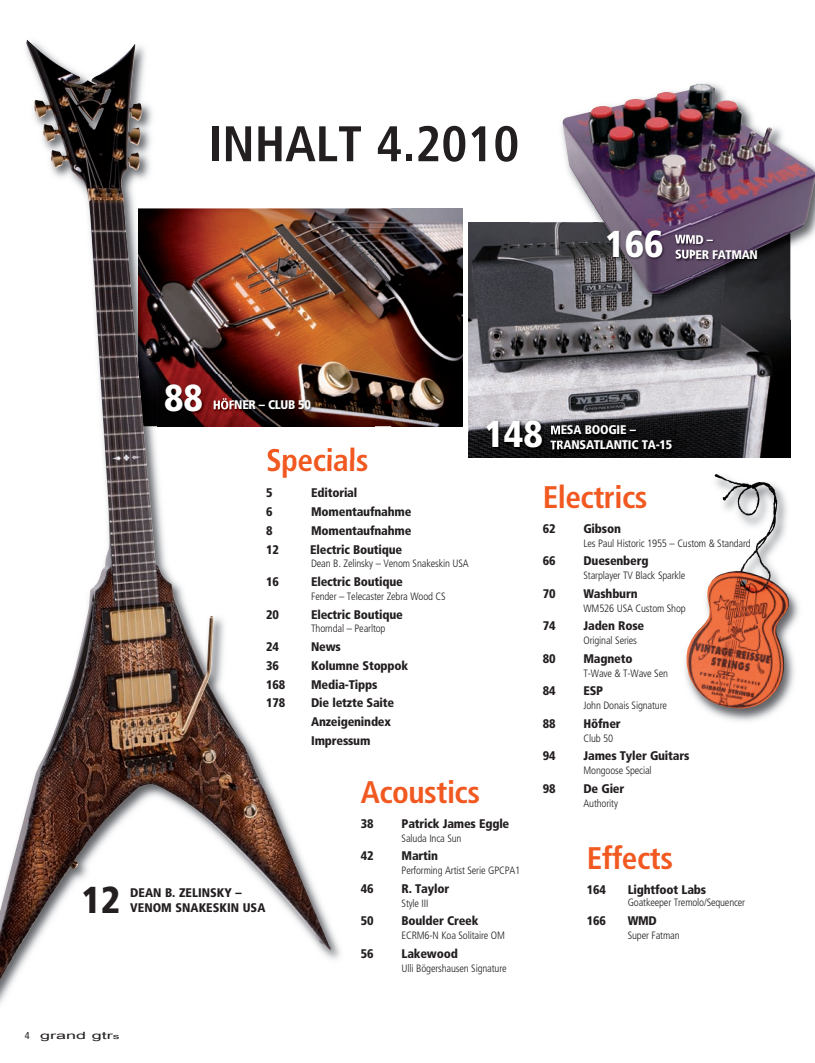
<style>
.page{position:relative;width:815px;height:1063px;background:#fff}
.page>*{position:absolute;margin:0;border:0;box-sizing:border-box;transform-origin:0 0}
.t1{font:700 condensed 50px "Frutiger LT Std";color:#231f20}
.t2{font:900 condensed 37.5px "Frutiger LT Std";color:#fff}
.t3{font:900 condensed 37.5px "Frutiger LT Std";color:#231f20}
.t4{font:700 condensed 31.25px "Frutiger LT Std";letter-spacing:-.015em;color:#f15921}
.t5{font:900 condensed 12.5px/18.8px "Frutiger LT Std";letter-spacing:-.015em;color:#231f20}
.t6{font:900 condensed 12.5px "Frutiger LT Std";letter-spacing:-.015em;color:#fff}
.t7{font:300 condensed 10.62px "Frutiger LT Std";letter-spacing:-.015em;color:#231f20}
.t8{font:10px "Arial";color:#231f20;scale:1.8 1}
.s1{font-family:"Frutiger LT Std";font-stretch:condensed}
.s2{font-size:7.5px}
</style>
<div class="page">
<img style="left:705px;top:378px;width:94px;height:343px">
<img style="left:685px;top:473px;width:92px;height:235px">
<img style="left:391px;top:209px;width:72px;height:217px">
<img style="left:0;top:208px;width:391px;height:796px">
<img style="left:325px;top:209px;width:66px;height:217px">
<img style="left:0;top:40px;width:325px;height:895px">
<img style="left:468px;top:222px;width:322px;height:236px">
<img style="left:546px;top:420px;width:146px;height:87px">
<img style="left:469px;top:420px;width:77px;height:38px">
<img style="left:469px;top:411px;width:92px;height:9px">
<svg style="left:551px;top:426px;width:10px;height:9px"></svg>
<svg style="left:550px;top:441px;width:11px;height:9px"></svg>
<img style="left:208px;top:450px;width:166px;height:10px">
<img style="left:158px;top:395px;width:216px;height:55px">
<img style="left:268px;top:448px;width:99px;height:12px">
<img style="left:158px;top:375px;width:74px;height:20px">
<img style="left:214px;top:398px;width:18px;height:11px">
<img style="left:530px;top:222px;width:260px;height:98px">
<img style="left:562px;top:84px;width:253px;height:210px">
<img style="left:691px;top:229px;width:97px;height:48px">
<img style="left:599px;top:248px;width:92px;height:48px">
<img style="left:603px;top:221px;width:88px;height:73px">
<img style="left:675px;top:235px;width:16px;height:9px">
<img style="left:676px;top:250px;width:15px;height:9px">
<h1 class="t1" style="left:208px;top:124px;width:312px">INHALT 4.2010</h1>
<h2 class="t2" style="left:164px;top:383px;width:41px">88</h2>
<p class="t6" style="left:213px;top:400px;width:100px">HÖFNER – CLUB 50</p>
<h2 class="t2" style="left:605px;top:229px;width:60px">166</h2>
<p class="t6" style="left:675px;top:234px;width:40px">WMD –</p>
<p class="t6" style="left:675px;top:249px;width:84px">SUPER FATMAN</p>
<h2 class="t2" style="left:484px;top:419px;width:60px">148</h2>
<p class="t6" style="left:550px;top:425px;width:87px">MESA BOOGIE –</p>
<p class="t6" style="left:550px;top:440px;width:124px">TRANSATLANTIC TA-15</p>
<h3 class="t4" style="left:266px;top:448px;width:104px">Specials</h3>
<p class="t5" style="left:266px;top:485px;width:8px">5</p>
<p class="t5" style="left:311px;top:485px;width:48px">Editorial</p>
<p class="t5" style="left:266px;top:503px;width:8px">6</p>
<p class="t5" style="left:311px;top:503px;width:102px">Momentaufnahme</p>
<p class="t5" style="left:266px;top:522px;width:8px">8</p>
<p class="t5" style="left:311px;top:522px;width:102px">Momentaufnahme</p>
<p class="t5" style="left:266px;top:541px;width:14px">12</p>
<p class="t5" style="left:310px;top:541px;width:93px">Electric Boutique</p>
<p class="t7" style="left:311px;top:559px;width:159px">Dean B. Zelinsky – Venom Snakeskin USA</p>
<p class="t5" style="left:266px;top:573px;width:14px">16</p>
<p class="t5" style="left:311px;top:573px;width:93px">Electric Boutique</p>
<p class="t7" style="left:311px;top:592px;width:136px">Fender – Telecaster Zebra Wood CS</p>
<p class="t5" style="left:266px;top:606px;width:14px">20</p>
<p class="t5" style="left:311px;top:606px;width:93px">Electric Boutique</p>
<p class="t7" style="left:311px;top:624px;width:76px">Thorndal – Pearltop</p>
<p class="t5" style="left:266px;top:638px;width:14px">24</p>
<p class="t5" style="left:311px;top:638px;width:31px">News</p>
<p class="t5" style="left:266px;top:657px;width:14px">36</p>
<p class="t5" style="left:311px;top:657px;width:99px">Kolumne Stoppok</p>
<p class="t5" style="left:266px;top:676px;width:21px">168</p>
<p class="t5" style="left:311px;top:676px;width:68px">Media-Tipps</p>
<p class="t5" style="left:266px;top:695px;width:21px">178</p>
<p class="t5" style="left:311px;top:695px;width:85px">Die letzte Saite<br>Anzeigenindex<br>Impressum</p>
<h3 class="t4" style="left:543px;top:484px;width:106px">Electrics</h3>
<p class="t5" style="left:543px;top:520px;width:14px">62</p>
<p class="t5" style="left:583px;top:520px;width:39px">Gibson</p>
<p class="t7" style="left:583px;top:539px;width:169px">Les Paul Historic 1955 – Custom &amp; Standard</p>
<p class="t5" style="left:543px;top:553px;width:14px">66</p>
<p class="t5" style="left:583px;top:553px;width:67px">Duesenberg</p>
<p class="t7" style="left:583px;top:571px;width:103px">Starplayer TV Black Sparkle</p>
<p class="t5" style="left:543px;top:585px;width:14px">70</p>
<p class="t5" style="left:583px;top:585px;width:56px">Washburn</p>
<p class="t7" style="left:583px;top:604px;width:104px">WM526 USA Custom Shop</p>
<p class="t5" style="left:543px;top:618px;width:14px">74</p>
<p class="t5" style="left:583px;top:618px;width:62px">Jaden Rose</p>
<p class="t7" style="left:583px;top:636px;width:55px">Original Series</p>
<p class="t5" style="left:543px;top:650px;width:14px">80</p>
<p class="t5" style="left:583px;top:650px;width:51px">Magneto</p>
<p class="t7" style="left:583px;top:669px;width:86px">T-Wave &amp; T-Wave Sen</p>
<p class="t5" style="left:543px;top:683px;width:14px">84</p>
<p class="t5" style="left:583px;top:683px;width:21px">ESP</p>
<p class="t7" style="left:583px;top:701px;width:85px">John Donais Signature</p>
<p class="t5" style="left:543px;top:715px;width:14px">88</p>
<p class="t5" style="left:583px;top:715px;width:39px">Höfner</p>
<p class="t7" style="left:583px;top:734px;width:31px">Club 50</p>
<p class="t5" style="left:543px;top:748px;width:14px">94</p>
<p class="t5" style="left:583px;top:748px;width:107px">James Tyler Guitars</p>
<p class="t7" style="left:583px;top:766px;width:70px">Mongoose Special</p>
<p class="t5" style="left:543px;top:780px;width:14px">98</p>
<p class="t5" style="left:583px;top:780px;width:42px">De Gier</p>
<p class="t7" style="left:583px;top:799px;width:36px">Authority</p>
<h3 class="t4" style="left:361px;top:780px;width:121px">Acoustics</h3>
<p class="t5" style="left:361px;top:815px;width:14px">38</p>
<p class="t5" style="left:402px;top:815px;width:109px">Patrick James Eggle</p>
<p class="t7" style="left:402px;top:834px;width:61px">Saluda Inca Sun</p>
<p class="t5" style="left:361px;top:848px;width:14px">42</p>
<p class="t5" style="left:402px;top:848px;width:38px">Martin</p>
<p class="t7" style="left:402px;top:866px;width:120px">Performing Artist Serie GPCPA1</p>
<p class="t5" style="left:361px;top:880px;width:14px">46</p>
<p class="t5" style="left:402px;top:880px;width:49px">R. Taylor</p>
<p class="t7" style="left:402px;top:899px;width:28px">Style III</p>
<p class="t5" style="left:361px;top:913px;width:14px">50</p>
<p class="t5" style="left:402px;top:913px;width:78px">Boulder Creek</p>
<p class="t7" style="left:402px;top:931px;width:105px">ECRM6-N Koa Solitaire OM</p>
<p class="t5" style="left:361px;top:945px;width:14px">56</p>
<p class="t5" style="left:402px;top:945px;width:58px">Lakewood</p>
<p class="t7" style="left:402px;top:964px;width:107px">Ulli Bögershausen Signature</p>
<h3 class="t4" style="left:587px;top:845px;width:88px">Effects</h3>
<p class="t5" style="left:587px;top:881px;width:21px">164</p>
<p class="t5" style="left:628px;top:881px;width:80px">Lightfoot Labs</p>
<p class="t7" style="left:628px;top:898px;width:119px">Goatkeeper Tremolo/Sequencer</p>
<p class="t5" style="left:587px;top:912px;width:21px">166</p>
<p class="t5" style="left:628px;top:912px;width:31px">WMD</p>
<p class="t7" style="left:628px;top:931px;width:53px">Super Fatman</p>
<h2 class="t3" style="left:81px;top:885px;width:40px">12</h2>
<p class="t5" style="left:130px;top:886px;width:137px;line-height:15px">DEAN B. ZELINSKY –<br>VENOM SNAKESKIN USA</p>
<p class="t8" style="left:25px;top:1030px;width:54px"><span class="s1">4</span> grand gtr<span class="s2">s</span></p>
</div>
